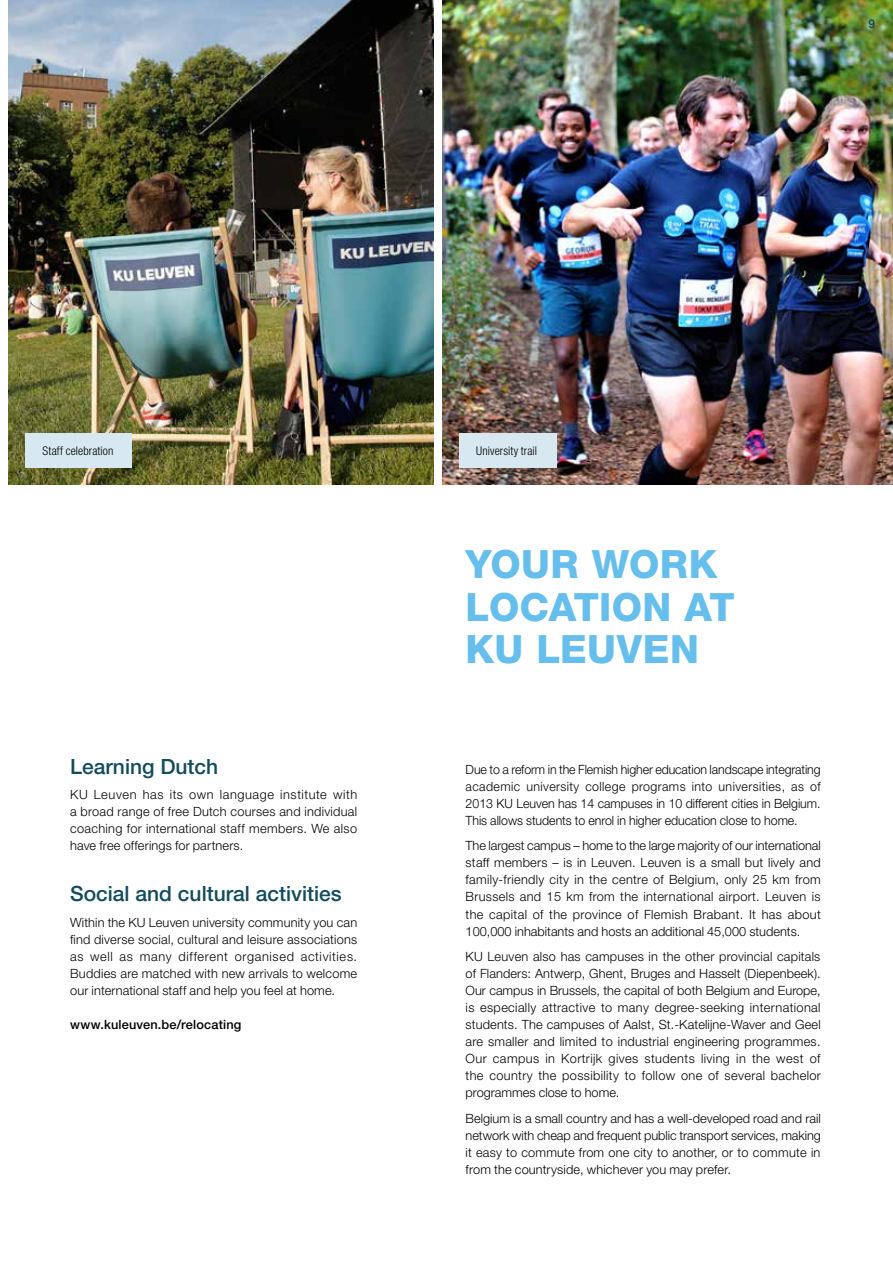
<style>
.page{position:relative;width:893px;height:1263px;background:#fff}
.page>*{position:absolute;margin:0;border:0;box-sizing:border-box;transform-origin:0 0}
.t1{font:800 39px/42.5px "Helvetica Neue LT Std";letter-spacing:.005em;color:#65beec}
.t2{font:500 21px "Helvetica Neue LT Std";color:#134b5d}
.t3{font:300 12.75px/17px "Helvetica Neue LT Std";letter-spacing:.005em;color:#000;text-align:justify}
.t4{font:500 12.75px "Helvetica Neue LT Std";letter-spacing:.015em;color:#000}
.t5{font:300 condensed 12px "Helvetica Neue LT Std";letter-spacing:.01em;color:#000}
.t6{font:500 12px "Helvetica Neue LT Std";color:#134b5d}
</style>
<div class="page">
<img style="left:442px;top:0;width:451px;height:485px">
<img style="left:9px;top:0;width:425px;height:485px">
<div style="left:26px;top:434px;width:106px;height:34px;background:#d8e8f1"></div>
<div style="left:459px;top:434px;width:98px;height:34px;background:#d8e8f1"></div>
<p class="t6" style="left:868px;top:17px;width:8px">9</p>
<p class="t5" style="left:43px;top:444px;width:72px">Staff celebration</p>
<p class="t5" style="left:476px;top:444px;width:62px">University trail</p>
<h2 class="t2" style="left:70px;top:754px;width:150px">Learning Dutch</h2>
<p class="t3" style="left:70px;top:786px;width:289px">KU Leuven has its own language institute with a broad range of free Dutch courses and individual coaching for international staff members. We also have free offerings for partners.</p>
<h2 class="t2" style="left:70px;top:881px;width:273px">Social and cultural activities</h2>
<p class="t3" style="left:70px;top:914px;width:289px">Within the KU Leuven university community you can find diverse social, cultural and leisure associations as well as many different organised activities.<br>Buddies are matched with new arrivals to welcome our international staff and help you feel at home.</p>
<p class="t4" style="left:70px;top:1017px;width:173px">www.kuleuven.be/relocating</p>
<h1 class="t1" style="left:466px;top:543px;width:271px">YOUR WORK<br>LOCATION AT<br>KU LEUVEN</h1>
<p class="t3" style="left:466px;top:761px;width:357px">Due to a reform in the Flemish higher education landscape integrating academic university college programs into universities, as of 2013 KU Leuven has 14 campuses in 10 different cities in Belgium.<br>This allows students to enrol in higher education close to home.</p>
<p class="t3" style="left:466px;top:837px;width:357px">The largest campus – home to the large majority of our international staff members – is in Leuven. Leuven is a small but lively and family-friendly city in the centre of Belgium, only 25 km from Brussels and 15 km from the international airport. Leuven is the capital of the province of Flemish Brabant. It has about 100,000 inhabitants and hosts an additional 45,000 students.</p>
<p class="t3" style="left:466px;top:948px;width:357px">KU Leuven also has campuses in the other provincial capitals of Flanders: Antwerp, Ghent, Bruges and Hasselt (Diepenbeek).<br>Our campus in Brussels, the capital of both Belgium and Europe, is especially attractive to many degree-seeking international students. The campuses of Aalst, St.-Katelijne-Waver and Geel are smaller and limited to industrial engineering programmes.<br>Our campus in Kortrijk gives students living in the west of the country the possibility to follow one of several bachelor programmes close to home.</p>
<p class="t3" style="left:466px;top:1109px;width:357px">Belgium is a small country and has a well-developed road and rail network with cheap and frequent public transport services, making it easy to commute from one city to another, or to commute in from the countryside, whichever you may prefer.</p>
</div>
